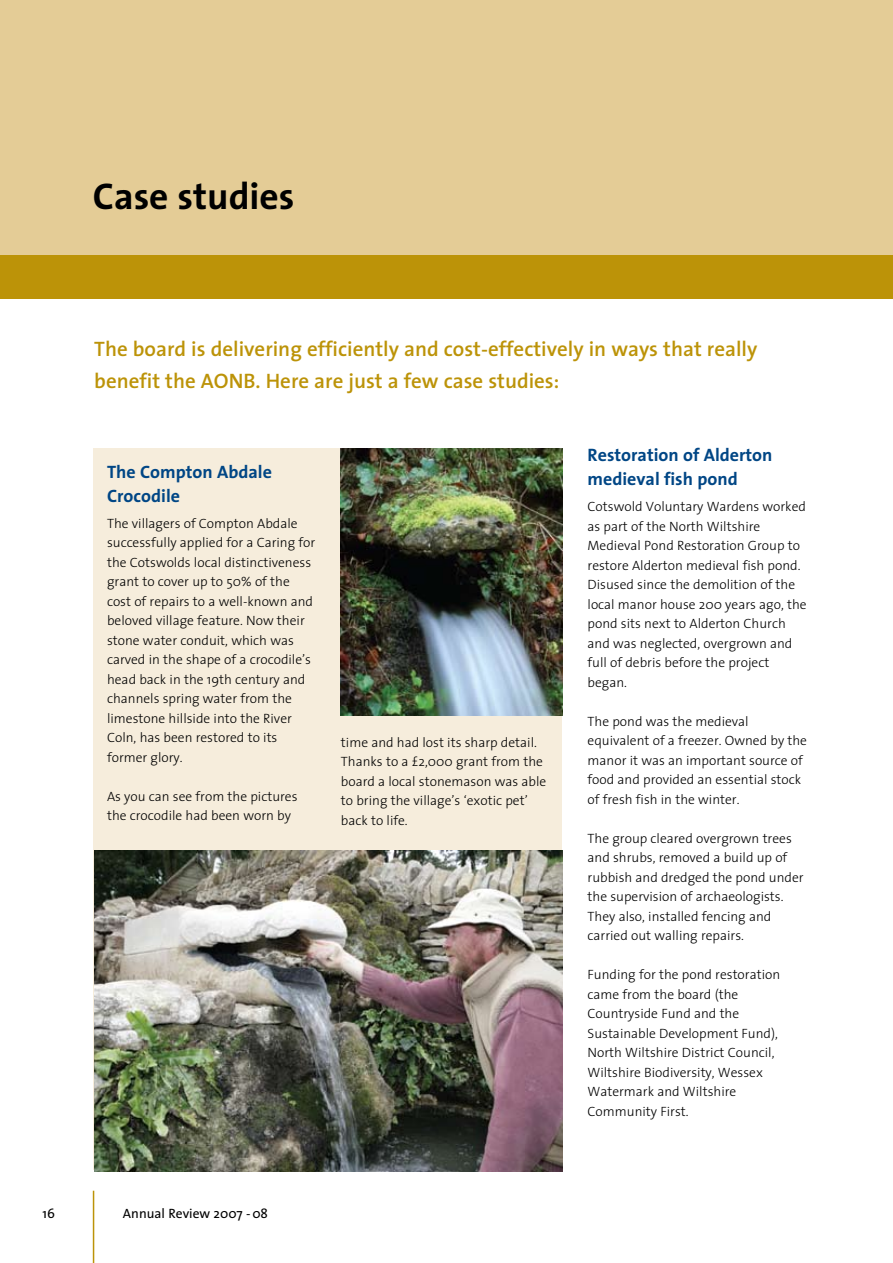
<style>
.page{position:relative;width:893px;height:1263px;background:#fff}
.page>*{position:absolute;margin:0;border:0;box-sizing:border-box;transform-origin:0 0}
.t1{font:700 37.5px "The Sans";color:#000}
.t2{font:600 21px/31.5px "The Sans";color:#bc9308}
.t3{font:700 18px/24px "The Sans";color:#004685}
.t4{font:300 13.5px/19.5px "The Sans";color:#000}
.t5{font:13.5px "The Sans";color:#000}
</style>
<div class="page">
<div style="left:93px;top:449px;width:469px;height:721px;background:#f6eddc"></div>
<hr style="left:93px;top:1191px;width:1px;height:72px;background:#bc9308">
<div style="left:0;top:0;width:893px;height:298px;background:#e4cc96"></div>
<div style="left:0;top:255px;width:893px;height:43px;background:#bc9308"></div>
<img style="left:341px;top:448px;width:221px;height:268px">
<img style="left:94px;top:850px;width:468px;height:321px">
<h1 class="t1" style="left:93px;top:165px;width:203px">Case studies</h1>
<h2 class="t2" style="left:94px;top:333px;width:665px">The board is delivering efficiently and cost-effectively in ways that really benefit the AONB. Here are just a few case studies:</h2>
<h3 class="t3" style="left:107px;top:459px;width:166px">The Compton Abdale<br>Crocodile</h3>
<p class="t4" style="left:107px;top:513px;width:210px">The villagers of Compton Abdale successfully applied for a Caring for the Cotswolds local distinctiveness grant to cover up to 50% of the cost of repairs to a well-known and beloved village feature. Now their stone water conduit, which was carved in the shape of a crocodile’s head back in the 19th century and channels spring water from the limestone hillside into the River<br>Coln, has been restored to its former glory.</p>
<p class="t4" style="left:107px;top:786px;width:192px">As you can see from the pictures the crocodile had been worn by</p>
<p class="t4" style="left:341px;top:732px;width:207px">time and had lost its sharp detail.<br>Thanks to a £2,000 grant from the board a local stonemason was able to bring the village’s ‘exotic pet’ back to life.</p>
<p class="t5" style="left:43px;top:1202px;width:14px">16</p>
<p class="t5" style="left:123px;top:1202px;width:147px">Annual Review 2007 -08</p>
<h3 class="t3" style="left:588px;top:443px;width:186px">Restoration of Alderton medieval fish pond</h3>
<p class="t4" style="left:588px;top:496px;width:221px">Cotswold Voluntary Wardens worked as part of the North Wiltshire<br>Medieval Pond Restoration Group to restore Alderton medieval fish pond.<br>Disused since the demolition of the local manor house 200 years ago, the pond sits next to Alderton Church and was neglected, overgrown and full of debris before the project began.</p>
<p class="t4" style="left:588px;top:711px;width:221px">The pond was the medieval equivalent of a freezer. Owned by the manor it was an important source of food and provided an essential stock of fresh fish in the winter.</p>
<p class="t4" style="left:588px;top:828px;width:218px">The group cleared overgrown trees and shrubs, removed a build up of rubbish and dredged the pond under the supervision of archaeologists.<br>They also, installed fencing and carried out walling repairs.</p>
<p class="t4" style="left:588px;top:964px;width:194px">Funding for the pond restoration came from the board (the<br>Countryside Fund and the<br>Sustainable Development Fund),<br>North Wiltshire District Council,<br>Wiltshire Biodiversity, Wessex<br>Watermark and Wiltshire<br>Community First.</p>
</div>
